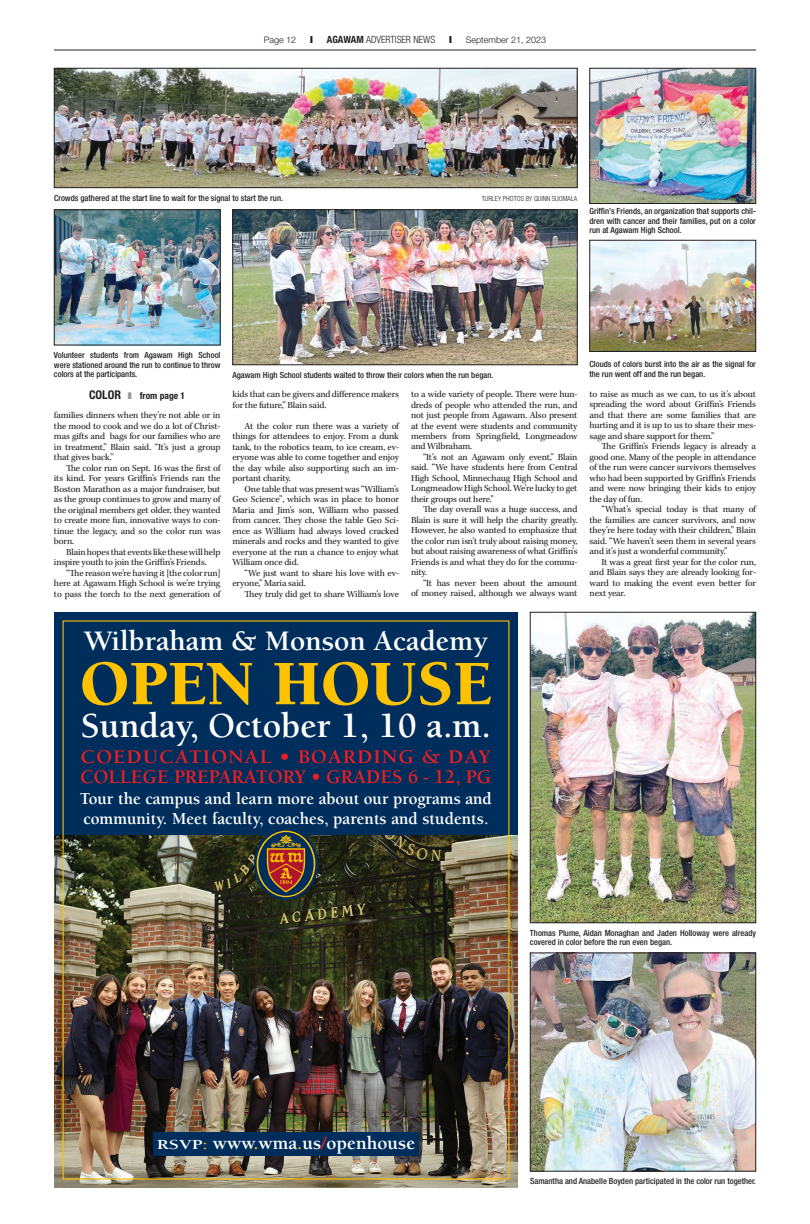
<style>
.page{position:relative;width:810px;height:1224px;background:#fff}
.page>*{position:absolute;margin:0;border:0;box-sizing:border-box;transform-origin:0 0}
.t1{font:900 65px "Berkeley Std";color:#fec200}
.t2{font:700 36px "Berkeley Std";color:#fff}
.t3{font:700 29px "Berkeley Std";color:#fff}
.t4{font:700 19.8px/19.8px "Berkeley Std";color:#ee1d23;scale:1.06 1}
.t5{font:700 19px "Berkeley Std";color:#fff}
.t6{font:700 17.2px/20.1px "Berkeley Std";color:#fff}
.t7{font:300 condensed 10px "Helvetica Neue LT Std";color:#231f20}
.AANBodyText{font:9.5px/10.5px "Kepler Std";letter-spacing:-.015em;color:#231f20;text-align:justify}
.AANBuyline1{font:700 condensed 9.5px "Helvetica Neue LT Std";color:#231f20}
.t8{font:300 9px "Helvetica Neue LT Std";color:#231f20}
.AANCutline{font:500 condensed 8.5px/9.5px "Helvetica Neue LT Std";color:#231f20;text-align:justify}
.AANCutline-2{font:300 condensed 7px "Helvetica Neue LT Std";color:#231f20}
.s1{font-weight:700}
.s2{font-size:12px}
.s3{color:#939598}
.s4{font-size:14.2px}
.s5{font-size:14.2px;color:#fec200}
.s6{color:#fec200}
.s7{color:#ee1d23}
</style>
<div class="page">
<hr style="left:54px;top:50px;width:702px;height:1px;background:#231f20">
<div style="left:54px;top:612px;width:464px;height:576px;background:#002e5c"></div>
<img style="left:54px;top:836px;width:464px;height:352px">
<svg style="left:255px;top:829px;width:62px;height:70px"></svg>
<div style="left:254px;top:828px;width:64px;height:72px;border:2px solid #002e5c;border-radius:50%"></div>
<svg style="left:257px;top:831px;width:58px;height:66px"></svg>
<div style="left:258px;top:832px;width:56px;height:64px;background:#002e5c;border-radius:50%"></div>
<svg style="left:267px;top:834px;width:38px;height:58px"></svg>
<div style="left:153px;top:1132px;width:266px;height:23px;background:#002e5c"></div>
<img style="left:56px;top:70px;width:519px;height:116px">
<div style="left:54px;top:68px;width:523px;height:120px;border:1px solid #231f20"></div>
<img style="left:591px;top:70px;width:163px;height:132px">
<div style="left:589px;top:68px;width:167px;height:136px;border:1px solid #231f20"></div>
<img style="left:56px;top:212px;width:163px;height:131px">
<div style="left:54px;top:210px;width:167px;height:135px;border:1px solid #231f20"></div>
<img style="left:235px;top:212px;width:340px;height:151px">
<div style="left:233px;top:210px;width:344px;height:155px;border:1px solid #231f20"></div>
<img style="left:591px;top:242px;width:163px;height:108px">
<div style="left:589px;top:240px;width:167px;height:112px;border:1px solid #231f20"></div>
<img style="left:532px;top:955px;width:222px;height:214px">
<div style="left:530px;top:953px;width:226px;height:218px;border:1px solid #231f20"></div>
<img style="left:532px;top:614px;width:222px;height:307px">
<div style="left:530px;top:612px;width:226px;height:311px;border:1px solid #231f20"></div>
<p class="t8" style="left:264px;top:35px;width:34px">Page 12</p>
<p class="t7" style="left:327px;top:34px;width:110px"><span class="s1">AGAWAM</span> ADVERTISER NEWS</p>
<p class="t8" style="left:466px;top:35px;width:82px">September 21, 2023</p>
<p class="AANCutline" style="left:54px;top:193px;width:231px">Crowds gathered at the start line to wait for the signal to start the run.</p>
<p class="AANCutline-2" style="left:482px;top:195px;width:97px">TURLEY PHOTOS BY QUINN SUOMALA</p>
<p class="AANCutline" style="left:589px;top:206px;width:168px">Griffin’s Friends, an organization that supports chil&shy;dren with cancer and their families, put on a color run at Agawam High School.</p>
<p class="AANCutline" style="left:54px;top:350px;width:168px">Volunteer students from Agawam High School were stationed around the run to continue to throw colors at the participants.</p>
<p class="AANBuyline1" style="left:89px;top:389px;width:98px"><span class="s2">COLOR</span> <span class="s3">❚</span> from page 1</p>
<p class="AANBodyText" style="left:54px;top:410px;width:168px">families dinners when they’re not able or in the mood to cook and we do a lot of Christ&shy;mas gifts and bags for our families who are in treatment,” Blain said. “It’s just a group that gives back.”</p>
<p class="AANBodyText" style="left:54px;top:463px;width:168px;text-indent:12px">The color run on Sept. 16 was the first of its kind. For years Griffin’s Friends ran the Boston Marathon as a major fundraiser, but as the group continues to grow and many of the original members get older, they wanted to create more fun, innovative ways to con&shy;tinue the legacy, and so the color run was born.</p>
<p class="AANBodyText" style="left:54px;top:547px;width:168px;text-indent:12px">Blain hopes that events like these will help inspire youth to join the Griffin’s Friends.</p>
<p class="AANBodyText" style="left:54px;top:568px;width:168px;text-indent:12px">“The reason we’re having it [the color run] here at Agawam High School is we’re trying to pass the torch to the next generation of</p>
<p class="AANCutline" style="left:232px;top:370px;width:263px">Agawam High School students waited to throw their colors when the run began.</p>
<p class="AANCutline" style="left:589px;top:359px;width:168px">Clouds of colors burst into the air as the signal for the run went off and the run began.</p>
<p class="AANBodyText" style="left:232px;top:389px;width:168px">kids that can be givers and difference makers for the future,” Blain said.</p>
<p class="AANBodyText" style="left:232px;top:421px;width:168px;text-indent:12px">At the color run there was a variety of things for attendees to enjoy. From a dunk tank, to the robotics team, to ice cream, ev&shy;eryone was able to come together and enjoy the day while also supporting such an im&shy;portant charity.</p>
<p class="AANBodyText" style="left:232px;top:484px;width:168px;text-indent:12px">One table that was present was “William’s Geo Science”, which was in place to honor Maria and Jim’s son, William who passed from cancer. They chose the table Geo Sci&shy;ence as William had always loved cracked minerals and rocks and they wanted to give everyone at the run a chance to enjoy what William once did.</p>
<p class="AANBodyText" style="left:232px;top:568px;width:168px;text-indent:12px">“We just want to share his love with ev&shy;eryone,” Maria said.</p>
<p class="AANBodyText" style="left:245px;top:589px;width:156px">They truly did get to share William’s love</p>
<p class="AANBodyText" style="left:411px;top:389px;width:168px">to a wide variety of people. There were hun&shy;dreds of people who attended the run, and not just people from Agawam. Also present at the event were students and community members from Springfield, Longmeadow and Wilbraham.</p>
<p class="AANBodyText" style="left:411px;top:452px;width:168px;text-indent:12px">“It’s not an Agawam only event,” Blain said. “We have students here from Central High School, Minnechaug High School and Longmeadow High School. We’re lucky to get their groups out here.”</p>
<p class="AANBodyText" style="left:411px;top:505px;width:168px;text-indent:12px">The day overall was a huge success, and Blain is sure it will help the charity greatly.<br>However, he also wanted to emphasize that the color run isn’t truly about raising money, but about raising awareness of what Griffin’s Friends is and what they do for the commu&shy;nity.</p>
<p class="AANBodyText" style="left:411px;top:578px;width:168px;text-align:right">“It has never been about the amount<br>of money raised, although we always want</p>
<p class="AANBodyText" style="left:590px;top:389px;width:168px">to raise as much as we can, to us it’s about spreading the word about Griffin’s Friends and that there are some families that are hurting and it is up to us to share their mes&shy;sage and share support for them.”</p>
<p class="AANBodyText" style="left:590px;top:442px;width:168px;text-indent:12px">The Griffin’s Friends legacy is already a good one. Many of the people in attendance of the run were cancer survivors themselves who had been supported by Griffin’s Friends and were now bringing their kids to enjoy the day of fun.</p>
<p class="AANBodyText" style="left:590px;top:505px;width:168px;text-indent:12px">“What’s special today is that many of the families are cancer survivors, and now they’re here today with their children,” Blain said. “We haven’t seen them in several years and it’s just a wonderful community.”</p>
<p class="AANBodyText" style="left:590px;top:557px;width:168px;text-indent:12px">It was a great first year for the color run, and Blain says they are already looking for&shy;ward to making the event even better for next year.</p>
<p class="t3" style="left:84px;top:626px;width:406px">Wilbraham &amp; Monson Academy</p>
<p class="t1" style="left:80px;top:649px;width:414px">OPEN HOUSE</p>
<p class="t2" style="left:81px;top:707px;width:412px">Sunday, October 1, 10 a.m.</p>
<p class="t4" style="left:80px;top:748px;width:389px">COEDUCATIONAL • BOARDING &amp; DAY<br>COLLEGE PREPARATORY • GRADES 6 - 12, PG</p>
<p class="t6" style="left:80px;top:788px;width:414px">Tour the campus and learn more about our programs and community. Meet faculty, coaches, parents and students.</p>
<p class="AANCutline" style="left:530px;top:928px;width:228px">Thomas Plume, Aidan Monaghan and Jaden Holloway were already covered in color before the run even began.</p>
<p class="t5" style="left:157px;top:1133px;width:260px"><span class="s4">RSVP</span><span class="s5">:</span> www<span class="s6">.</span>wma<span class="s6">.</span>us<span class="s7">/</span>openhouse</p>
<p class="AANCutline" style="left:530px;top:1176px;width:228px">Samantha and Anabelle Boyden participated in the color run together.</p>
</div>
